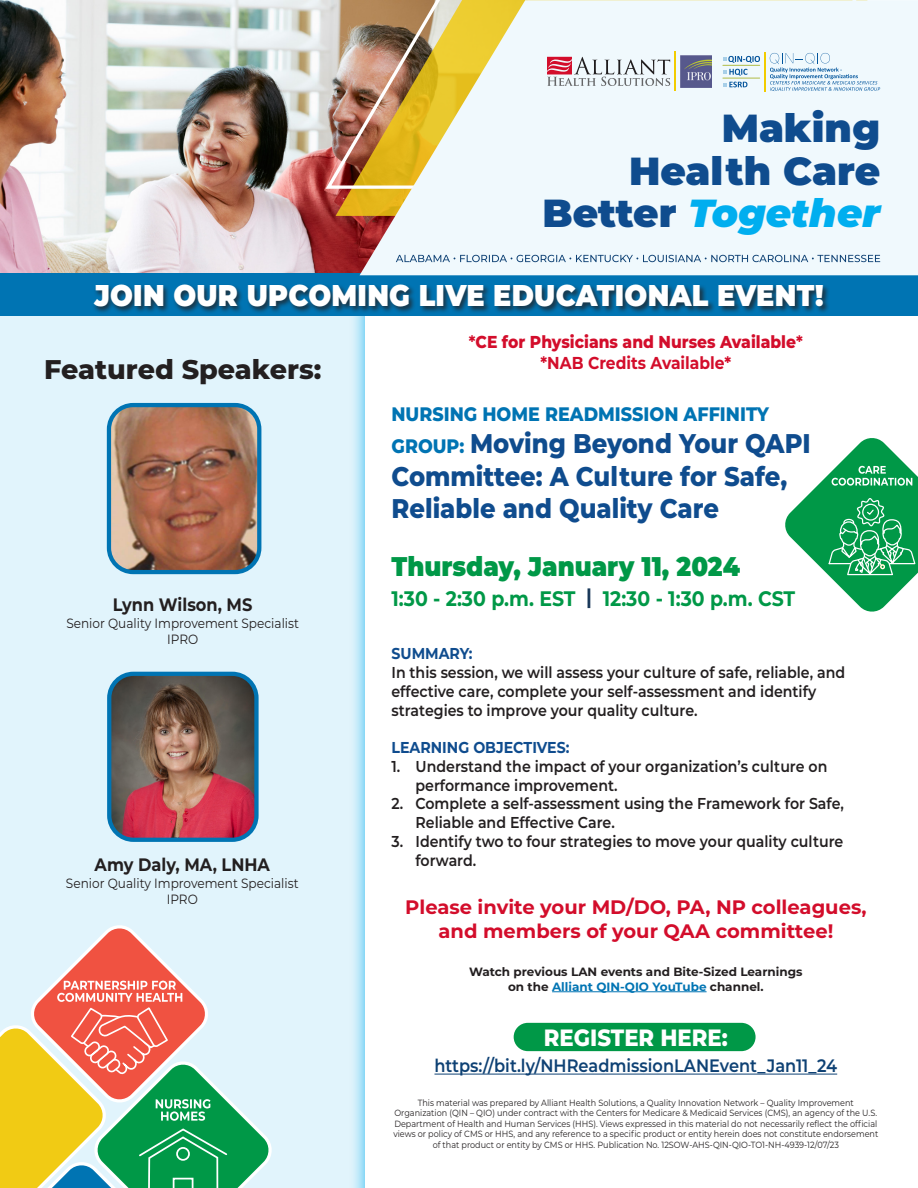
<style>
.page{position:relative;width:918px;height:1188px;background:#fff}
.page>*{position:absolute;margin:0;border:0;box-sizing:border-box;transform-origin:0 0}
.t1{font:900 39.15px/42.2px "Montserrat";color:#0f4c8e;text-align:right}
.t2{font:900 30px "Montserrat";letter-spacing:.01em;color:#fff;scale:.9 1}
.t3{font:800 27px/32.4px "Montserrat";color:#0f4c8e;scale:.9 1}
.t4{font:900 27px "Montserrat";color:#009847;scale:.9 1}
.t5{font:800 27px "Montserrat";color:#231f20}
.t6{font:800 23.55px "Montserrat";color:#fff;scale:.9 1}
.t7{font:700 21px "Montserrat";color:#009847;scale:.9 1}
.t8{font:700 19.5px/23.4px "Montserrat";color:#d30d2b;text-align:center}
.t9{font:800 19.5px "Montserrat";color:#0074b3;scale:.9 1}
.t10{font:600 18px "Montserrat";color:#0e4174;scale:.9 1}
.t11{font:700 18px "Montserrat";color:#231f20;scale:.9 1}
.t12{font:800 17.25px "Montserrat";color:#d30d2b;scale:.9 1}
.t13{font:700 17.25px "Montserrat";color:#d30d2b;scale:.9 1}
.t14{font:600 15.75px/18.9px "Montserrat";color:#231f20;scale:.9 1}
.t15{font:700 15.75px "Montserrat";color:#0f4c8e;scale:.9 1}
.t16{font:13.5px "Montserrat";color:#231f20;scale:.9 1}
.t17{font:700 12px "Montserrat";color:#231f20}
.t18{font:700 12px "Montserrat";color:#0074b3}
.t19{font:9px/10.5px "Montserrat";color:#231f20;text-align:center;scale:.9 1}
.s1{font-style:italic;color:#00aeef}
.s2{font-weight:700}
.s3{font-size:19.5px;color:#0074b3}
.s4{color:#183758}
.s5{color:#231f20}
</style>
<div class="page">
<img style="left:0;top:0;width:360px;height:274px">
<div style="left:0;top:312px;width:365px;height:876px;background:#e1f4fc"></div>
<svg style="left:354px;top:316px;width:11px;height:872px;background:#b3e5f8"></svg>
<div style="left:0;top:274px;width:918px;height:42px;background:#0074b3"></div>
<svg style="left:0;top:925px;width:272px;height:263px"></svg>
<svg style="left:785px;top:438px;width:133px;height:174px"></svg>
<div style="left:92px;top:283px;width:738px;height:31px;background:#231f20;opacity:.75"></div>
<div style="left:514px;top:1023px;width:242px;height:28px;background:#009847;border-radius:14px"></div>
<hr style="left:434px;top:1074px;width:403px;height:1px;background:#0e4174">
<hr style="left:552px;top:991px;width:155px;height:1px;background:#0074b3">
<img style="left:323px;top:0;width:37px;height:190px">
<svg style="left:360px;top:0;width:558px;height:275px;fill:#f0f9fd"></svg>
<svg style="left:396px;top:255px;width:484px;height:7px"></svg>
<hr style="left:675px;top:52px;width:1px;height:39px;background:#f2cc00">
<hr style="left:764px;top:52px;width:2px;height:39px;background:#f2cc00">
<svg style="left:770px;top:53px;width:110px;height:38px"></svg>
<img style="left:680px;top:56px;width:31px;height:31px">
<hr style="left:723px;top:65px;width:37px;height:1px;background:#b1bc46">
<hr style="left:723px;top:78px;width:37px;height:1px;background:#b1bc46">
<svg style="left:723px;top:82px;width:24px;height:5px"></svg>
<svg style="left:723px;top:69px;width:24px;height:7px"></svg>
<svg style="left:723px;top:56px;width:37px;height:7px"></svg>
<svg style="left:547px;top:57px;width:123px;height:29px"></svg>
<img style="left:112px;top:677px;width:142px;height:160px">
<div style="left:107px;top:672px;width:152px;height:170px;border:4px solid #0074b3;border-radius:24px"></div>
<img style="left:112px;top:408px;width:144px;height:164px">
<div style="left:107px;top:403px;width:154px;height:171px;border:4px solid #0074b3;border-radius:24px"></div>
<p class="t1" style="left:543px;top:105px;width:339px">Making<br>Health Care<br>Better <span class="s1">Together</span></p>
<p class="t2" style="left:94px;top:273px;width:812px">JOIN OUR UPCOMING LIVE EDUCATIONAL EVENT!</p>
<p class="t5" style="left:44px;top:349px;width:279px">Featured Speakers:</p>
<p class="t11" style="left:113px;top:592px;width:156px">Lynn Wilson, MS</p>
<p class="t16" style="left:66px;top:613px;width:260px">Senior Quality Improvement Specialist</p>
<p class="t16" style="left:167px;top:630px;width:36px">IPRO</p>
<p class="t11" style="left:95px;top:852px;width:196px">Amy Daly, MA, LNHA</p>
<p class="t16" style="left:66px;top:874px;width:260px">Senior Quality Improvement Specialist</p>
<p class="t16" style="left:167px;top:890px;width:36px">IPRO</p>
<p class="t12" style="left:469px;top:329px;width:373px"><span class="s2">*</span>CE for Physicians and Nurses Available<span class="s2">*</span></p>
<p class="t13" style="left:541px;top:350px;width:213px">*NAB Credits Available*</p>
<p class="t9" style="left:392px;top:400px;width:421px">NURSING HOME READMISSION AFFINITY</p>
<p class="t3" style="left:392px;top:426px;width:467px"><span class="s3">GROUP:</span> Moving Beyond Your QAPI<br>Committee: A Culture for Safe,<br>Reliable and Quality Care</p>
<p class="t4" style="left:392px;top:546px;width:389px">Thursday, January 11, 2024</p>
<p class="t7" style="left:392px;top:583px;width:450px">1:30 - 2:30 p.m. EST <span class="s4">|</span> 12:30 - 1:30 p.m. CST</p>
<p class="t15" style="left:392px;top:642px;width:92px">SUMMARY:</p>
<p class="t14" style="left:392px;top:662px;width:506px">In this session, we will assess your culture of safe, reliable, and effective care, complete your self-assessment and identify strategies to improve your quality culture.</p>
<p class="t15" style="left:392px;top:736px;width:199px">LEARNING OBJECTIVES:</p>
<p class="t14" style="left:416px;top:756px;width:459px;text-indent:-24px">1. Understand the impact of your organization’s culture on performance improvement.</p>
<p class="t14" style="left:416px;top:794px;width:478px;text-indent:-24px">2. Complete a self-assessment using the Framework for Safe,<br>Reliable and Effective Care.</p>
<p class="t14" style="left:416px;top:831px;width:477px;text-indent:-24px">3. Identify two to four strategies to move your quality culture forward.</p>
<p class="t8" style="left:405px;top:895px;width:463px">Please invite your MD/DO, PA, NP colleagues, and members of your QAA committee!</p>
<p class="t17" style="left:469px;top:963px;width:335px">Watch previous LAN events and Bite-Sized Learnings</p>
<p class="t18" style="left:508px;top:978px;width:257px"><span class="s5">on the</span> Alliant QIN-QIO YouTube <span class="s5">channel.</span></p>
<p class="t6" style="left:544px;top:1020px;width:206px">REGISTER HERE:</p>
<p class="t10" style="left:434px;top:1053px;width:449px">https://bit.ly/NHReadmissionLANEvent_Jan11_24</p>
<p class="t19" style="left:393px;top:1097px;width:540px">This material was prepared by Alliant Health Solutions, a Quality Innovation Network – Quality Improvement Organization (QIN – QIO) under contract with the Centers for Medicare &amp; Medicaid Services (CMS), an agency of the U.S.<br>Department of Health and Human Services (HHS). Views expressed in this material do not necessarily reflect the official views or policy of CMS or HHS, and any reference to a specific product or entity herein does not constitute endorsement of that product or entity by CMS or HHS. Publication No. 12SOW-AHS-QIN-QIO-TO1-NH-4939-12/07/23</p>
</div>
